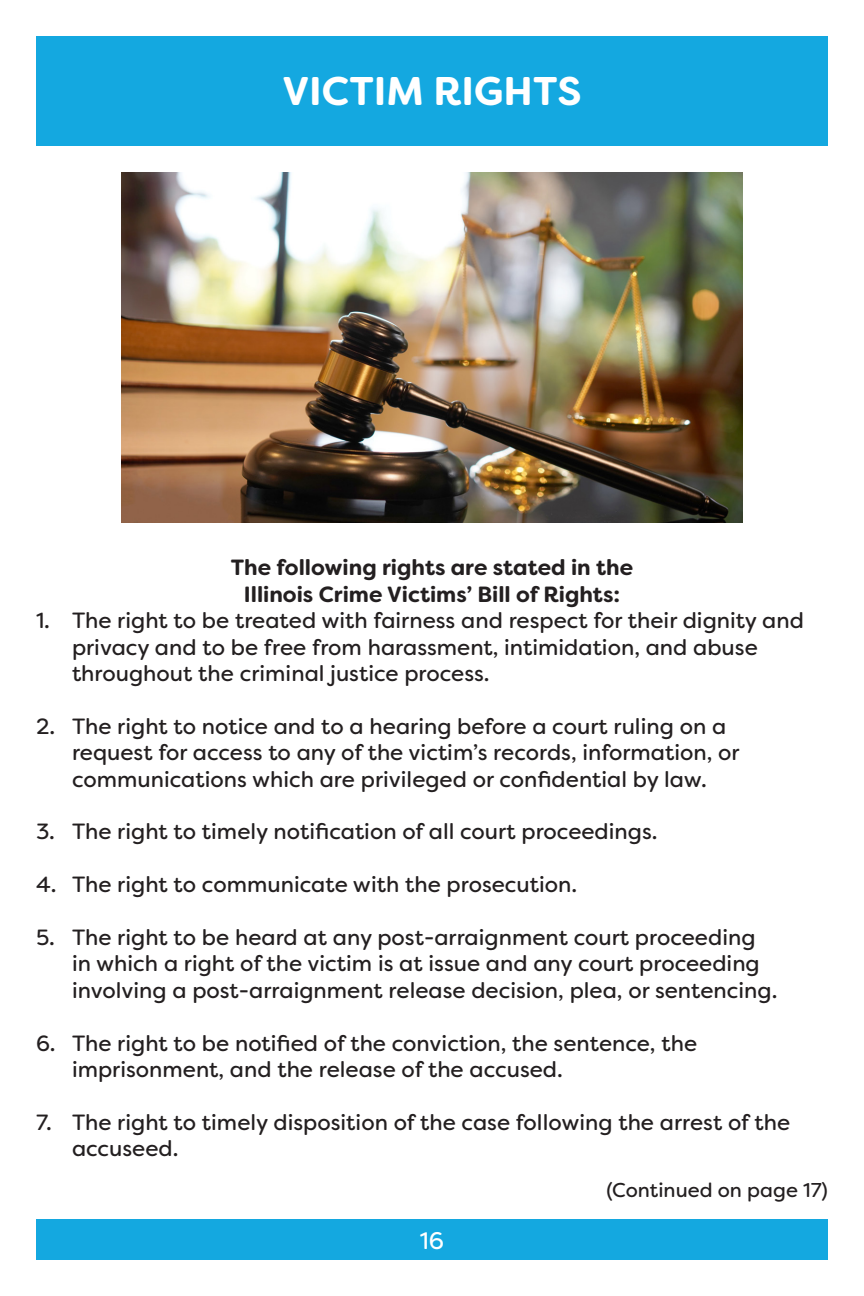
<style>
.page{position:relative;width:864px;height:1296px;background:#fff}
.page>*{position:absolute;margin:0;border:0;box-sizing:border-box;transform-origin:0 0}
.t1{font:700 40px "Filson Soft";color:#fff}
.t2{font:24px "Filson Soft";color:#fff}
.t3{font:22px/26.4px "Filson Soft";color:#231f20}
.t4{font:700 22px "Filson Soft";color:#231f20}
.t5{font:20px "Filson Soft";color:#231f20}
</style>
<div class="page">
<div style="left:36px;top:36px;width:792px;height:109px;background:#14a8e0"></div>
<div style="left:36px;top:1220px;width:792px;height:40px;background:#14a8e0"></div>
<img style="left:121px;top:173px;width:622px;height:350px">
<p class="t1" style="left:282px;top:65px;width:301px">VICTIM RIGHTS</p>
<p class="t4" style="left:231px;top:553px;width:404px">The following rights are stated in the</p>
<p class="t4" style="left:244px;top:580px;width:378px">Illinois Crime Victims’ Bill of Rights:</p>
<p class="t3" style="left:72px;top:607px;width:733px;text-indent:-36px">1. The right to be treated with fairness and respect for their dignity and privacy and to be free from harassment, intimidation, and abuse throughout the criminal justice process.</p>
<p class="t3" style="left:72px;top:713px;width:669px;text-indent:-36px">2. The right to notice and to a hearing before a court ruling on a request for access to any of the victim’s records, information, or communications which are privileged or confidential by law.</p>
<p class="t3" style="left:36px;top:818px;width:623px">3. The right to timely notification of all court proceedings.</p>
<p class="t3" style="left:36px;top:871px;width:543px">4. The right to communicate with the prosecution.</p>
<p class="t3" style="left:72px;top:924px;width:707px;text-indent:-36px">5. The right to be heard at any post-arraignment court proceeding in which a right of the victim is at issue and any court proceeding involving a post-arraignment release decision, plea, or sentencing.</p>
<p class="t3" style="left:72px;top:1030px;width:627px;text-indent:-36px">6. The right to be notified of the conviction, the sentence, the imprisonment, and the release of the accused.</p>
<p class="t3" style="left:72px;top:1109px;width:720px;text-indent:-36px">7. The right to timely disposition of the case following the arrest of the accuseed.</p>
<p class="t5" style="left:607px;top:1177px;width:223px">(Continued on page 17)</p>
<p class="t2" style="left:420px;top:1225px;width:26px">16</p>
</div>
